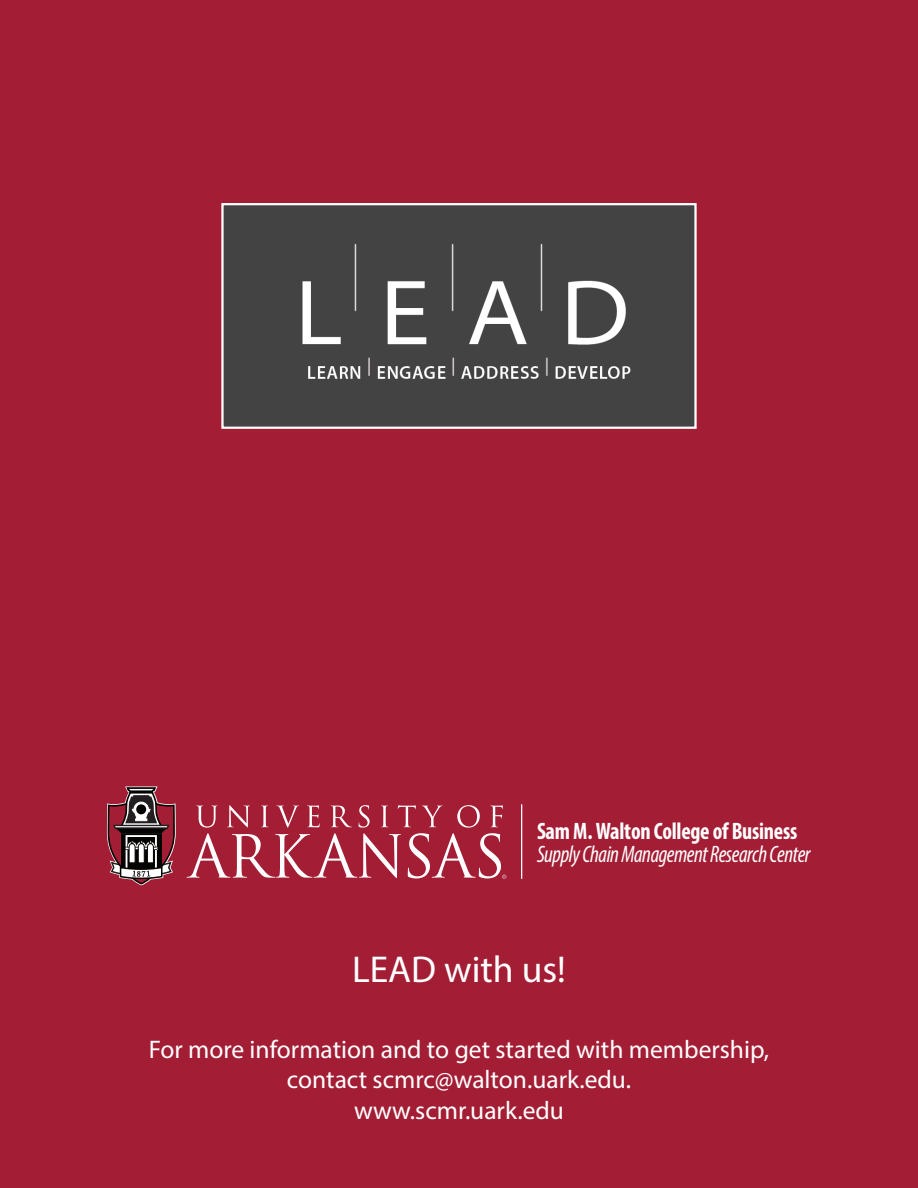
<style>
.page{position:relative;width:918px;height:1188px;background:#a31e35}
.page>*{position:absolute;margin:0;border:0;box-sizing:border-box;transform-origin:0 0}
.t1{font:37.5px "Myriad Pro";color:#fff}
.t2{font:25.5px/30.6px "Myriad Pro";color:#fff;text-align:center}
.t3{font:italic condensed 23.85px "Myriad Pro";letter-spacing:-.02em;color:#fff;scale:.94 1}
.t4{font:700 condensed 23.85px "Myriad Pro";letter-spacing:-.01em;color:#fff;scale:.94 1}
</style>
<div class="page">
<svg style="left:187px;top:805px;width:319px;height:74px"></svg>
<hr style="left:521px;top:804px;width:1px;height:75px;background:#fff">
<svg style="left:107px;top:786px;width:69px;height:99px"></svg>
<img style="left:224px;top:206px;width:470px;height:220px">
<div style="left:221px;top:203px;width:476px;height:226px;border:2px solid #fff"></div>
<p class="t4" style="left:537px;top:816px;width:279px">Sam M. Walton College of Business</p>
<p class="t3" style="left:537px;top:840px;width:292px">Supply Chain Management Research Center</p>
<h1 class="t1" style="left:352px;top:946px;width:215px">LEAD with us!</h1>
<p class="t2" style="left:149px;top:1033px;width:622px">For more information and to get started with membership, contact scmrc@walton.uark.edu.<br>www.scmr.uark.edu</p>
</div>
